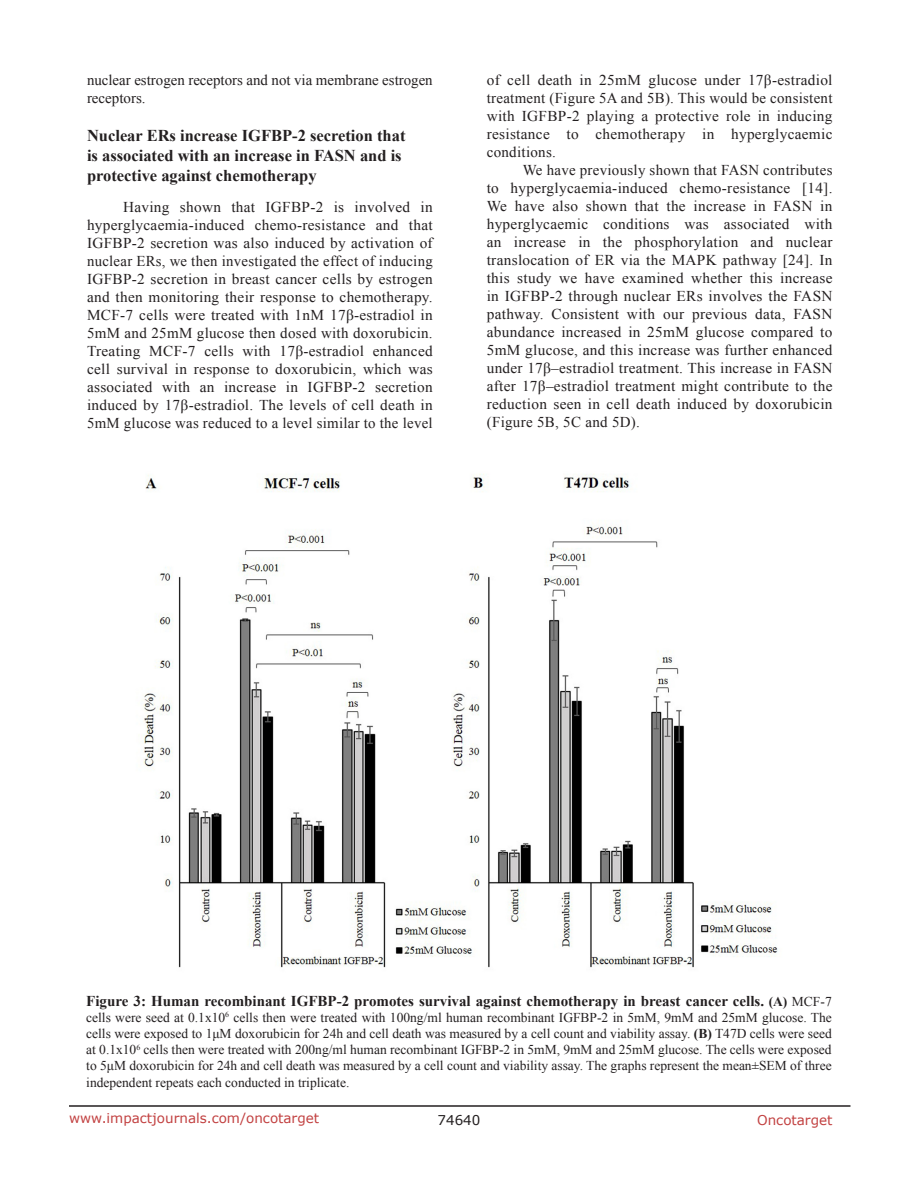
<style>
.page{position:relative;width:918px;height:1188px;background:#fff}
.page>*{position:absolute;margin:0;border:0;box-sizing:border-box;transform-origin:0 0}
.SubHeading{font:700 16.5px/19.8px "Times New Roman";color:#231f20}
.BodyText{font:15px/18px "Times New Roman";letter-spacing:.02em;color:#231f20;text-align:justify}
.figuretext{font:700 15px "Times New Roman";color:#231f20}
.BodyText-2{font:15px/18px "Times New Roman";color:#231f20}
.figuretext-2{font:13.5px/16.2px "Times New Roman";color:#231f20;text-align:justify}
.t1{font:13.5px "Verdana";color:#c24141}
.t2{font:13.5px "Verdana";color:#231f20}
.s1{font-size:13.5px}
.s2{font-weight:400;font-size:13.5px}
.s3{font-weight:700}
</style>
<div class="page">
<hr style="left:69px;top:1105px;width:781px;height:2px;background:#231f20">
<img style="left:143px;top:474px;width:635px;height:494px">
<p class="BodyText-2" style="left:87px;top:71px;width:347px">nuclear estrogen receptors and not via membrane estrogen receptors.</p>
<p class="SubHeading" style="left:87px;top:125px;width:320px">Nuclear ERs increase IGFBP-2 secretion that is associated with an increase in FASN and is protective against chemotherapy</p>
<p class="BodyText" style="left:87px;top:198px;width:347px;text-indent:36px">Having shown that IGFBP-2 is involved in hyperglycaemia-induced chemo-resistance and that IGFBP-2 secretion was also induced by activation of nuclear ERs, we then investigated the effect of inducing IGFBP-2 secretion in breast cancer cells by estrogen and then monitoring their response to chemotherapy.<br>MCF-7 cells were treated with 1nM 17β-estradiol in 5mM and 25mM glucose then dosed with doxorubicin.<br>Treating MCF-7 cells with 17β-estradiol enhanced cell survival in response to doxorubicin, which was associated with an increase in IGFBP-2 secretion induced by 17β-estradiol. The levels of cell death in 5mM glucose was reduced to a level similar to the level</p>
<p class="BodyText" style="left:487px;top:71px;width:347px">of cell death in 25mM glucose under 17β-estradiol treatment (Figure 5A and 5B). This would be consistent with IGFBP-2 playing a protective role in inducing resistance to chemotherapy in hyperglycaemic conditions.</p>
<p class="BodyText" style="left:487px;top:161px;width:347px;text-indent:36px">We have previously shown that FASN contributes to hyperglycaemia-induced chemo-resistance [14].<br>We have also shown that the increase in FASN in hyperglycaemic conditions was associated with an increase in the phosphorylation and nuclear translocation of ER via the MAPK pathway [24]. In this study we have examined whether this increase in IGFBP-2 through nuclear ERs involves the FASN pathway. Consistent with our previous data, FASN abundance increased in 25mM glucose compared to 5mM glucose, and this increase was further enhanced under 17β–estradiol treatment. This increase in FASN after 17β–estradiol treatment might contribute to the reduction seen in cell death induced by doxorubicin (Figure 5B, 5C and 5D).</p>
<p class="figuretext" style="left:86px;top:990px;width:747px">Figure 3: Human recombinant IGFBP-2 promotes survival against chemotherapy in breast cancer cells. <span class="s1">(A)</span> <span class="s2">MCF-7</span></p>
<p class="figuretext-2" style="left:86px;top:1009px;width:747px">cells were seed at 0.1x10<sup>6</sup> cells then were treated with 100ng/ml human recombinant IGFBP-2 in 5mM, 9mM and 25mM glucose. The cells were exposed to 1μM doxorubicin for 24h and cell death was measured by a cell count and viability assay. <span class="s3">(B)</span> T47D cells were seed at 0.1x10<sup>6</sup> cells then were treated with 200ng/ml human recombinant IGFBP-2 in 5mM, 9mM and 25mM glucose. The cells were exposed to 5μM doxorubicin for 24h and cell death was measured by a cell count and viability assay. The graphs represent the mean±SEM of three independent repeats each conducted in triplicate.</p>
<p class="t1" style="left:69px;top:1109px;width:252px">www.impactjournals.com/oncotarget</p>
<p class="t2" style="left:438px;top:1111px;width:44px">74640</p>
<p class="t1" style="left:757px;top:1111px;width:77px">Oncotarget</p>
</div>
